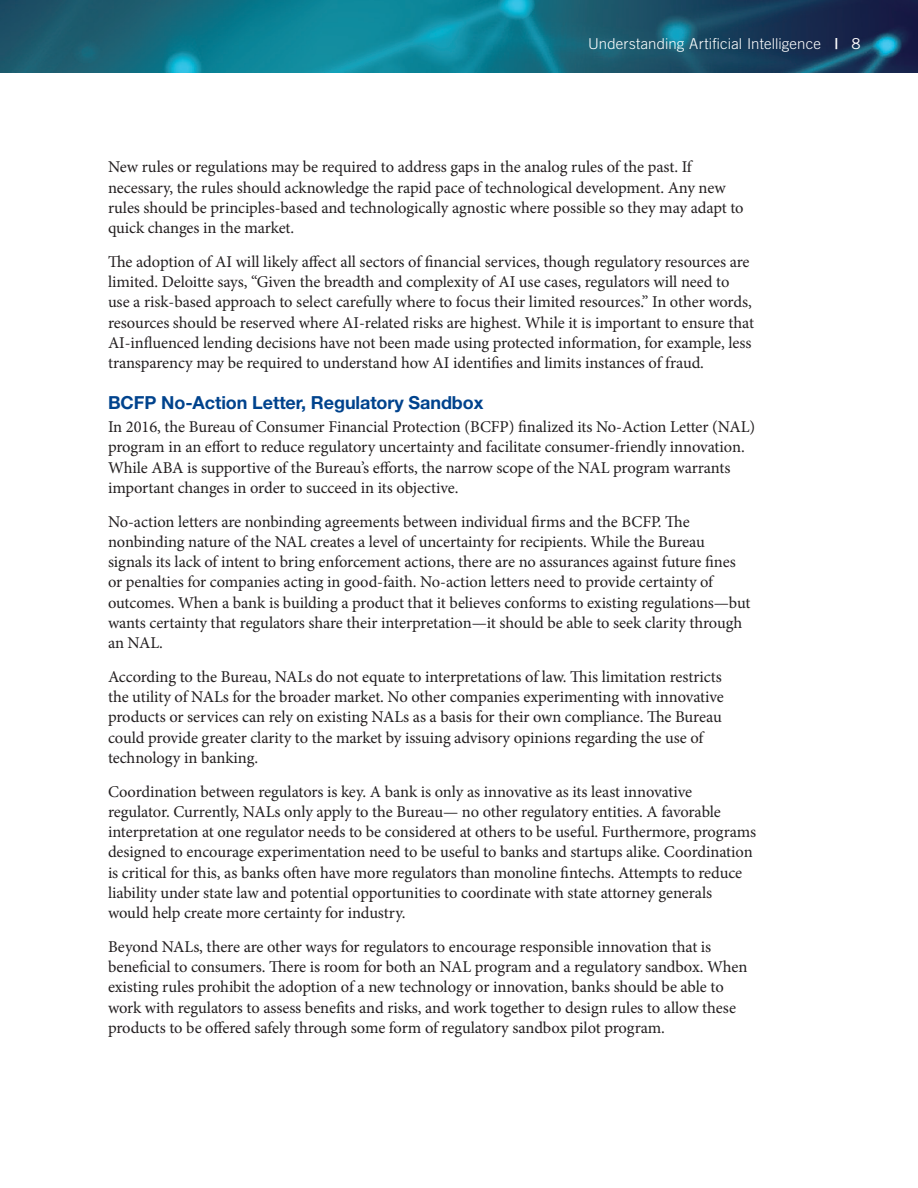
<style>
.page{position:relative;width:918px;height:1188px;background:#fff}
.page>*{position:absolute;margin:0;border:0;box-sizing:border-box;transform-origin:0 0}
.Sub_1{font:700 18px "Helvetica Neue LT Std";letter-spacing:-.005em;color:#00438d}
.Minion_Paragraph{font:16.5px/20.2px "Minion Pro";letter-spacing:-.005em;color:#231f20}
.t1{font:300 15px "Trade Gothic LT Std";letter-spacing:.01em;color:#fff}
.s1{font-family:"Trade Gothic LT Std Bd 2";font-weight:400}
.s2{font-weight:400}
</style>
<div class="page">
<img style="left:0;top:0;width:918px;height:73px">
<p class="t1" style="left:588px;top:35px;width:274px">Understanding Artificial Intelligence <span class="s1">|</span> <span class="s2">8</span></p>
<p class="Minion_Paragraph" style="left:108px;top:157px;width:637px">New rules or regulations may be required to address gaps in the analog rules of the past. If necessary, the rules should acknowledge the rapid pace of technological development. Any new rules should be principles-based and technologically agnostic where possible so they may adapt to quick changes in the market.</p>
<p class="Minion_Paragraph" style="left:108px;top:252px;width:648px">The adoption of AI will likely affect all sectors of financial services, though regulatory resources are limited. Deloitte says, “Given the breadth and complexity of AI use cases, regulators will need to use a risk-based approach to select carefully where to focus their limited resources.” In other words, resources should be reserved where AI-related risks are highest. While it is important to ensure that AI-influenced lending decisions have not been made using protected information, for example, less transparency may be required to understand how AI identifies and limits instances of fraud.</p>
<p class="Sub_1" style="left:108px;top:391px;width:377px">BCFP No-Action Letter, Regulatory Sandbox</p>
<p class="Minion_Paragraph" style="left:108px;top:417px;width:649px">In 2016, the Bureau of Consumer Financial Protection (BCFP) finalized its No-Action Letter (NAL) program in an effort to reduce regulatory uncertainty and facilitate consumer-friendly innovation.<br>While ABA is supportive of the Bureau’s efforts, the narrow scope of the NAL program warrants important changes in order to succeed in its objective.</p>
<p class="Minion_Paragraph" style="left:108px;top:511px;width:644px">No-action letters are nonbinding agreements between individual firms and the BCFP. The nonbinding nature of the NAL creates a level of uncertainty for recipients. While the Bureau signals its lack of intent to bring enforcement actions, there are no assurances against future fines or penalties for companies acting in good-faith. No-action letters need to provide certainty of outcomes. When a bank is building a product that it believes conforms to existing regulations—but wants certainty that regulators share their interpretation—it should be able to seek clarity through an NAL.</p>
<p class="Minion_Paragraph" style="left:108px;top:667px;width:617px">According to the Bureau, NALs do not equate to interpretations of law. This limitation restricts the utility of NALs for the broader market. No other companies experimenting with innovative products or services can rely on existing NALs as a basis for their own compliance. The Bureau could provide greater clarity to the market by issuing advisory opinions regarding the use of technology in banking.</p>
<p class="Minion_Paragraph" style="left:108px;top:781px;width:650px">Coordination between regulators is key. A bank is only as innovative as its least innovative regulator. Currently, NALs only apply to the Bureau— no other regulatory entities. A favorable interpretation at one regulator needs to be considered at others to be useful. Furthermore, programs designed to encourage experimentation need to be useful to banks and startups alike. Coordination is critical for this, as banks often have more regulators than monoline fintechs. Attempts to reduce liability under state law and potential opportunities to coordinate with state attorney generals would help create more certainty for industry.</p>
<p class="Minion_Paragraph" style="left:108px;top:937px;width:641px">Beyond NALs, there are other ways for regulators to encourage responsible innovation that is beneficial to consumers. There is room for both an NAL program and a regulatory sandbox. When existing rules prohibit the adoption of a new technology or innovation, banks should be able to work with regulators to assess benefits and risks, and work together to design rules to allow these products to be offered safely through some form of regulatory sandbox pilot program.</p>
</div>
